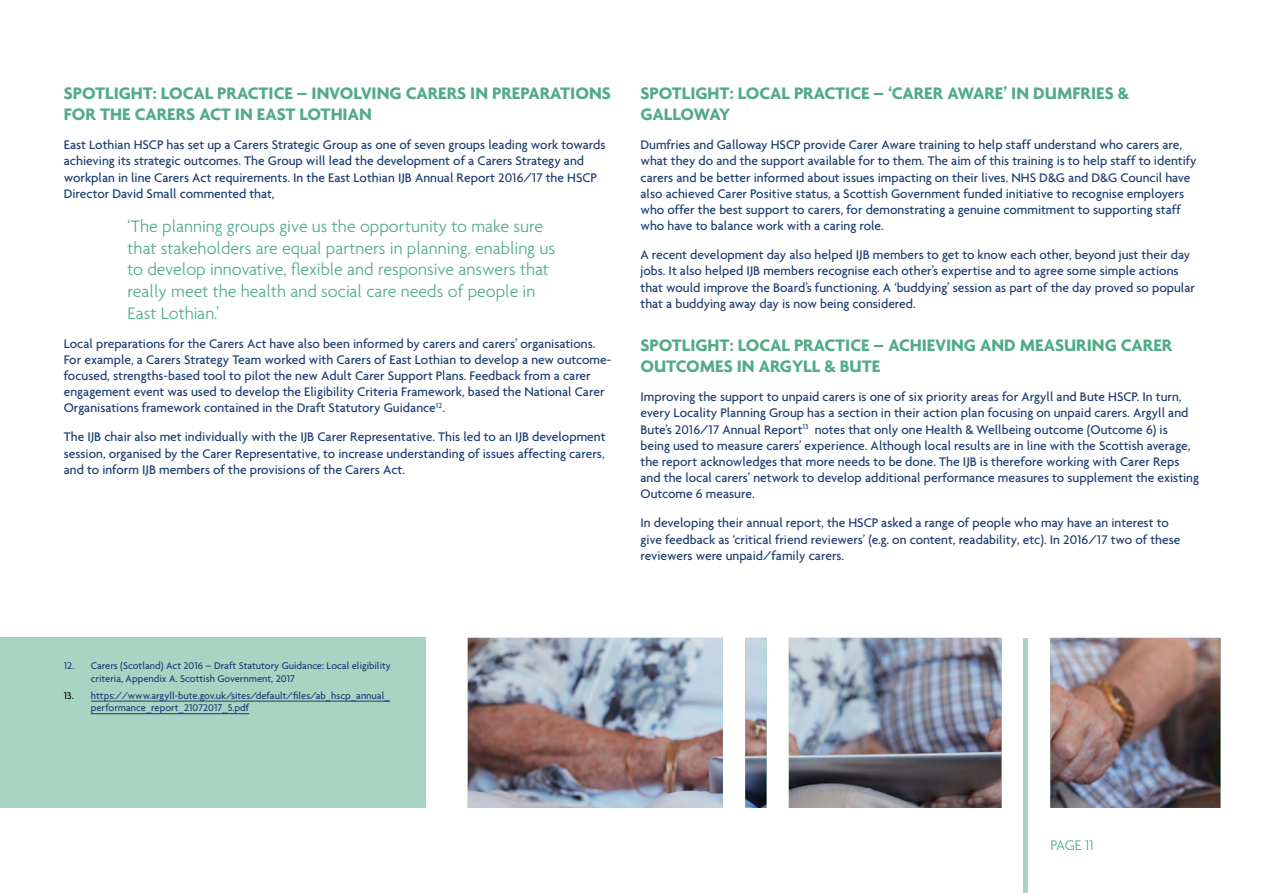
<style>
.page{position:relative;width:1263px;height:893px;background:#fff}
.page>*{position:absolute;margin:0;border:0;box-sizing:border-box;transform-origin:0 0}
.t1{font:300 18px/21.6px "Agenda";color:#51ab87}
.t2{font:700 18px/21.6px "Agenda";color:#51ab87}
.t3{font:300 15px "Agenda";letter-spacing:-.015em;color:#51ab87}
.t4{font:500 13.5px/16.2px "Agenda";color:#1d3d71}
.t5{font:500 10.5px/12.6px "Agenda";color:#1d3d71}
.s1{color:#000}
</style>
<div class="page">
<hr style="left:1024px;top:638px;width:4px;height:255px;background:#a8d5c3">
<div style="left:0;top:638px;width:425px;height:170px;background:#a8d5c3"></div>
<img style="left:468px;top:638px;width:752px;height:170px">
<hr style="left:91px;top:701px;width:299px;height:1px;background:#1d3d71">
<hr style="left:91px;top:713px;width:158px;height:1px;background:#1d3d71">
<h1 class="t2" style="left:64px;top:82px;width:548px">SPOTLIGHT: LOCAL PRACTICE – INVOLVING CARERS IN PREPARATIONS<br>FOR THE CARERS ACT IN EAST LOTHIAN</h1>
<p class="t4" style="left:64px;top:136px;width:543px">East Lothian HSCP has set up a Carers Strategic Group as one of seven groups leading work towards achieving its strategic outcomes. The Group will lead the development of a Carers Strategy and workplan in line Carers Act requirements. In the East Lothian IJB Annual Report 2016/17 the HSCP Director David Small commented that,</p>
<p class="t1" style="left:128px;top:215px;width:429px">‘The planning groups give us the opportunity to make sure that stakeholders are equal partners in planning, enabling us to develop innovative, flexible and responsive answers that really meet the health and social care needs of people in East Lothian.’</p>
<p class="t4" style="left:64px;top:335px;width:549px">Local preparations for the Carers Act have also been informed by carers and carers’ organisations.<br>For example, a Carers Strategy Team worked with Carers of East Lothian to develop a new outcome&shy;focused, strengths-based tool to pilot the new Adult Carer Support Plans. Feedback from a carer engagement event was used to develop the Eligibility Criteria Framework, based the National Carer Organisations framework contained in the Draft Statutory Guidance<sup>12</sup>.</p>
<p class="t4" style="left:64px;top:429px;width:543px;text-align:justify">The IJB chair also met individually with the IJB Carer Representative. This led to an IJB development session, organised by the Carer Representative, to increase understanding of issues affecting carers, and to inform IJB members of the provisions of the Carers Act.</p>
<h1 class="t2" style="left:640px;top:82px;width:490px">SPOTLIGHT: LOCAL PRACTICE – ‘CARER AWARE’ IN DUMFRIES &amp;<br>GALLOWAY</h1>
<p class="t4" style="left:640px;top:136px;width:558px">Dumfries and Galloway HSCP provide Carer Aware training to help staff understand who carers are, what they do and the support available for to them. The aim of this training is to help staff to identify carers and be better informed about issues impacting on their lives. NHS D&amp;G and D&amp;G Council have also achieved Carer Positive status, a Scottish Government funded initiative to recognise employers who offer the best support to carers, for demonstrating a genuine commitment to supporting staff who have to balance work with a caring role.</p>
<p class="t4" style="left:640px;top:246px;width:556px">A recent development day also helped IJB members to get to know each other, beyond just their day jobs. It also helped IJB members recognise each other’s expertise and to agree some simple actions that would improve the Board’s functioning. A ‘buddying’ session as part of the day proved so popular that a buddying away day is now being considered.</p>
<h1 class="t2" style="left:640px;top:334px;width:533px">SPOTLIGHT: LOCAL PRACTICE – ACHIEVING AND MEASURING CARER<br>OUTCOMES IN ARGYLL &amp; BUTE</h1>
<p class="t4" style="left:640px;top:388px;width:560px">Improving the support to unpaid carers is one of six priority areas for Argyll and Bute HSCP. In turn, every Locality Planning Group has a section in their action plan focusing on unpaid carers. Argyll and Bute’s 2016/17 Annual Report<sup>13</sup> notes that only one Health &amp; Wellbeing outcome (Outcome 6) is being used to measure carers’ experience. Although local results are in line with the Scottish average, the report acknowledges that more needs to be done. The IJB is therefore working with Carer Reps and the local carers’ network to develop additional performance measures to supplement the existing Outcome 6 measure.</p>
<p class="t4" style="left:640px;top:515px;width:541px">In developing their annual report, the HSCP asked a range of people who may have an interest to give feedback as ‘critical friend reviewers’ (e.g. on content, readability, etc). In 2016/17 two of these reviewers were unpaid/family carers.</p>
<p class="t5" style="left:91px;top:659px;width:302px;text-indent:-27px">12. Carers (Scotland) Act 2016 – Draft Statutory Guidance: Local eligibility criteria, Appendix A. Scottish Government, 2017</p>
<p class="t5" style="left:91px;top:689px;width:300px;text-indent:-27px"><span class="s1">13.</span> https://www.argyll-bute.gov.uk/sites/default/files/ab_hscp_annual_ performance_report_21072017_5.pdf</p>
<p class="t3" style="left:1050px;top:837px;width:45px">PAGE 11</p>
</div>
